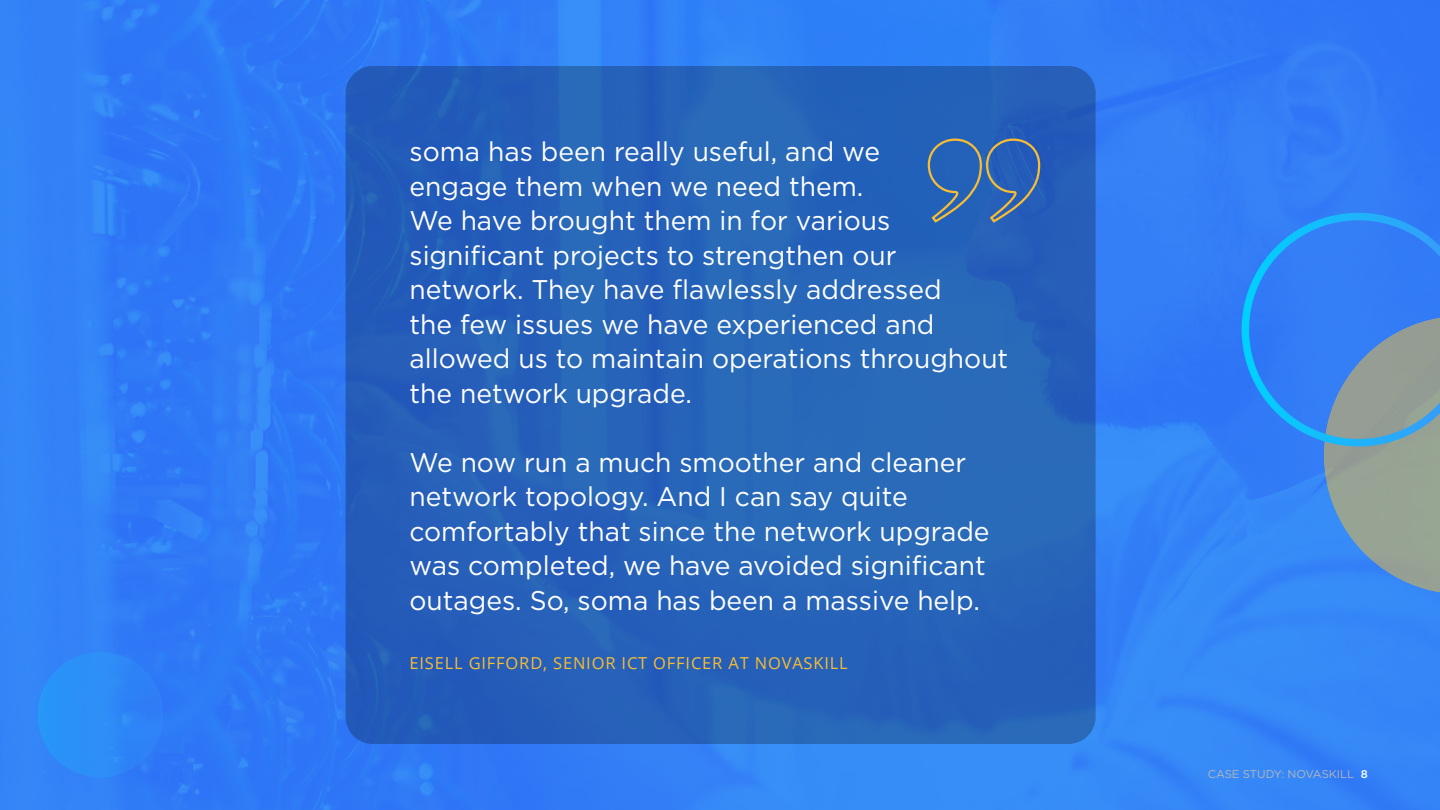
<style>
.page{position:relative;width:1440px;height:810px;background:#fff}
.page>*{position:absolute;margin:0;border:0;box-sizing:border-box;transform-origin:0 0}
.t1{font:27px/34.5px "Gotham";color:#fff}
.t2{font:16.5px "Open Sans";letter-spacing:.05em;color:#f8bd32}
.t3{font:11.25px "Gotham";color:#b7b7b7}
.s1{font-weight:500;color:#fff}
</style>
<div class="page">
<img style="left:0;top:0;width:1440px;height:810px">
<div style="left:346px;top:66px;width:750px;height:678px;background:#2661b9;border-radius:27px"></div>
<svg style="left:1242px;top:213px;width:198px;height:380px;background:#4d8bdb"></svg>
<div style="left:38px;top:652px;width:126px;height:126px;background:linear-gradient(to right,#2898f8,#307ef6);border-radius:50%"></div>
<svg style="left:927px;top:137px;width:114px;height:86px"></svg>
<p class="t1" style="left:410px;top:136px;width:600px">soma has been really useful, and we<br>engage them when we need them.<br>We have brought them in for various significant projects to strengthen our network. They have flawlessly addressed<br>the few issues we have experienced and allowed us to maintain operations throughout the network upgrade.</p>
<p class="t1" style="left:410px;top:446px;width:582px">We now run a much smoother and cleaner network topology. And I can say quite comfortably that since the network upgrade was completed, we have avoided significant outages. So, soma has been a massive help.</p>
<p class="t2" style="left:410px;top:652px;width:440px">EISELL GIFFORD, SENIOR ICT OFFICER AT NOVASKILL</p>
<p class="t3" style="left:1208px;top:769px;width:162px">CASE STUDY: NOVASKILL <span class="s1">8</span></p>
</div>
